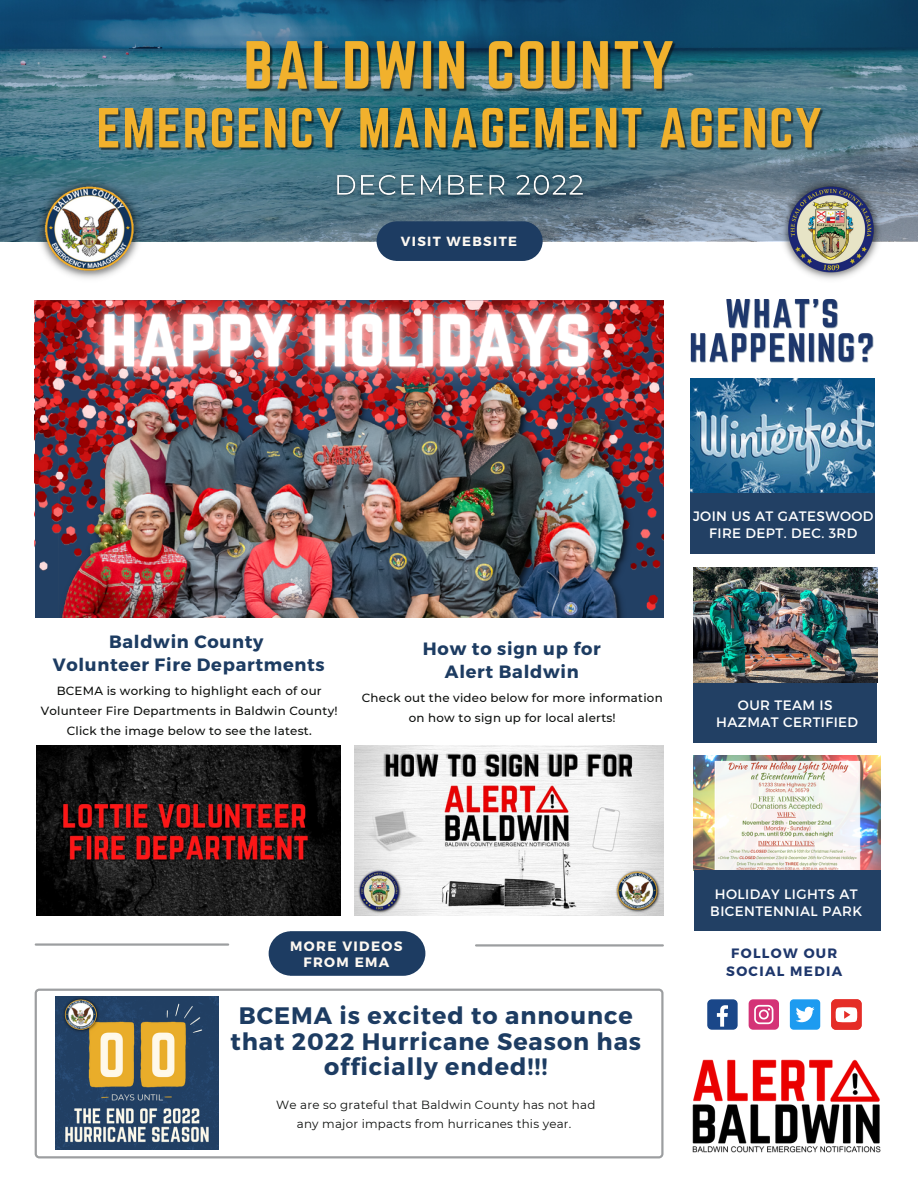
<style>
.page{position:relative;width:918px;height:1188px;background:#fff}
.page>*{position:absolute;margin:0;border:0;box-sizing:border-box;transform-origin:0 0}
.t1{font:700 23.85px/25.8px "Montserrat";letter-spacing:.04em;color:#1d3c62;text-align:center}
.t2{font:700 17.85px/22.5px "Montserrat";letter-spacing:.04em;color:#1d3c62;text-align:center}
.t3{font:13.65px/16.8px "Montserrat";letter-spacing:.03em;color:#fff;text-align:center}
.t4{font:700 13.65px/15.8px "Montserrat";letter-spacing:.1em;color:#fdf8f1;text-align:center}
.t5{font:700 13.5px/17.5px "Montserrat";letter-spacing:.1em;color:#1e376c;text-align:center}
.t6{font:700 13.2px "Montserrat";letter-spacing:.1em;color:#fdf8f1}
.t7{font:500 11.85px/19.6px "Montserrat";letter-spacing:.02em;color:#0c0e0c;text-align:center}
.t8{font:11.85px/19.6px "Montserrat";letter-spacing:.02em;color:#0c0e0c;text-align:center}
</style>
<div class="page">
<svg style="left:0;top:0;width:918px;height:241px;background:#3f6d85"></svg>
<img style="left:327px;top:163px;width:265px;height:46px">
<div style="left:377px;top:221px;width:166px;height:40px;background:#1d3c62;border-radius:20px"></div>
<img style="left:244px;top:30px;width:437px;height:68px">
<img style="left:95px;top:98px;width:732px;height:65px">
<svg style="left:35px;top:989px;width:629px;height:169px"></svg>
<img style="left:56px;top:997px;width:163px;height:153px">
<img style="left:690px;top:379px;width:185px;height:114px">
<img style="left:694px;top:756px;width:186px;height:115px">
<img style="left:35px;top:301px;width:629px;height:317px">
<div style="left:690px;top:493px;width:185px;height:61px;background:#224064"></div>
<div style="left:694px;top:871px;width:187px;height:60px;background:#224064"></div>
<div style="left:694px;top:682px;width:183px;height:61px;background:#224064"></div>
<img style="left:37px;top:745px;width:304px;height:170px">
<img style="left:354px;top:745px;width:309px;height:170px">
<div style="left:269px;top:931px;width:156px;height:45px;background:#1d3c62;border-radius:22px"></div>
<hr style="left:476px;top:944px;width:187px;height:3px;background:#9c9ea0">
<hr style="left:36px;top:943px;width:192px;height:3px;background:#9c9ea0">
<div style="left:790px;top:999px;width:30px;height:31px;background:#1d9bf0;border-radius:4px"></div>
<svg style="left:796px;top:1007px;width:19px;height:15px"></svg>
<svg style="left:749px;top:999px;width:30px;height:31px"></svg>
<div style="left:707px;top:999px;width:31px;height:31px;background:#1a4789;border-radius:5px"></div>
<svg style="left:717px;top:1005px;width:11px;height:22px"></svg>
<div style="left:831px;top:999px;width:31px;height:31px;background:#e52d27;border-radius:5px"></div>
<svg style="left:836px;top:1007px;width:21px;height:15px"></svg>
<img style="left:693px;top:567px;width:185px;height:115px">
<img style="left:692px;top:1059px;width:189px;height:94px">
<img style="left:690px;top:299px;width:184px;height:64px">
<img style="left:53px;top:445px;width:587px;height:172px">
<img style="left:38px;top:229px;width:618px;height:216px">
<img style="left:35px;top:174px;width:110px;height:109px">
<img style="left:778px;top:174px;width:107px;height:105px">
<p class="t6" style="left:401px;top:233px;width:118px">VISIT WEBSITE</p>
<p class="t3" style="left:693px;top:507px;width:182px">JOIN US AT GATESWOOD<br>FIRE DEPT. DEC. 3RD</p>
<h2 class="t2" style="left:53px;top:630px;width:273px">Baldwin County<br>Volunteer Fire Departments</h2>
<p class="t7" style="left:41px;top:681px;width:298px">BCEMA is working to highlight each of our<br>Volunteer Fire Departments in Baldwin County!<br>Click the image below to see the latest.</p>
<h2 class="t2" style="left:423px;top:637px;width:179px">How to sign up for<br>Alert Baldwin</h2>
<p class="t7" style="left:362px;top:688px;width:302px">Check out the video below for more information on how to sign up for local alerts!</p>
<p class="t3" style="left:716px;top:696px;width:144px">OUR TEAM IS<br>HAZMAT CERTIFIED</p>
<p class="t3" style="left:710px;top:885px;width:153px">HOLIDAY LIGHTS AT<br>BICENTENNIAL PARK</p>
<p class="t4" style="left:290px;top:938px;width:114px">MORE VIDEOS<br>FROM EMA</p>
<p class="t5" style="left:726px;top:944px;width:118px">FOLLOW OUR<br>SOCIAL MEDIA</p>
<h1 class="t1" style="left:231px;top:1001px;width:412px">BCEMA is excited to announce that 2022 Hurricane Season has officially ended!!!</h1>
<p class="t8" style="left:276px;top:1095px;width:321px">We are so grateful that Baldwin County has not had any major impacts from hurricanes this year.</p>
</div>
